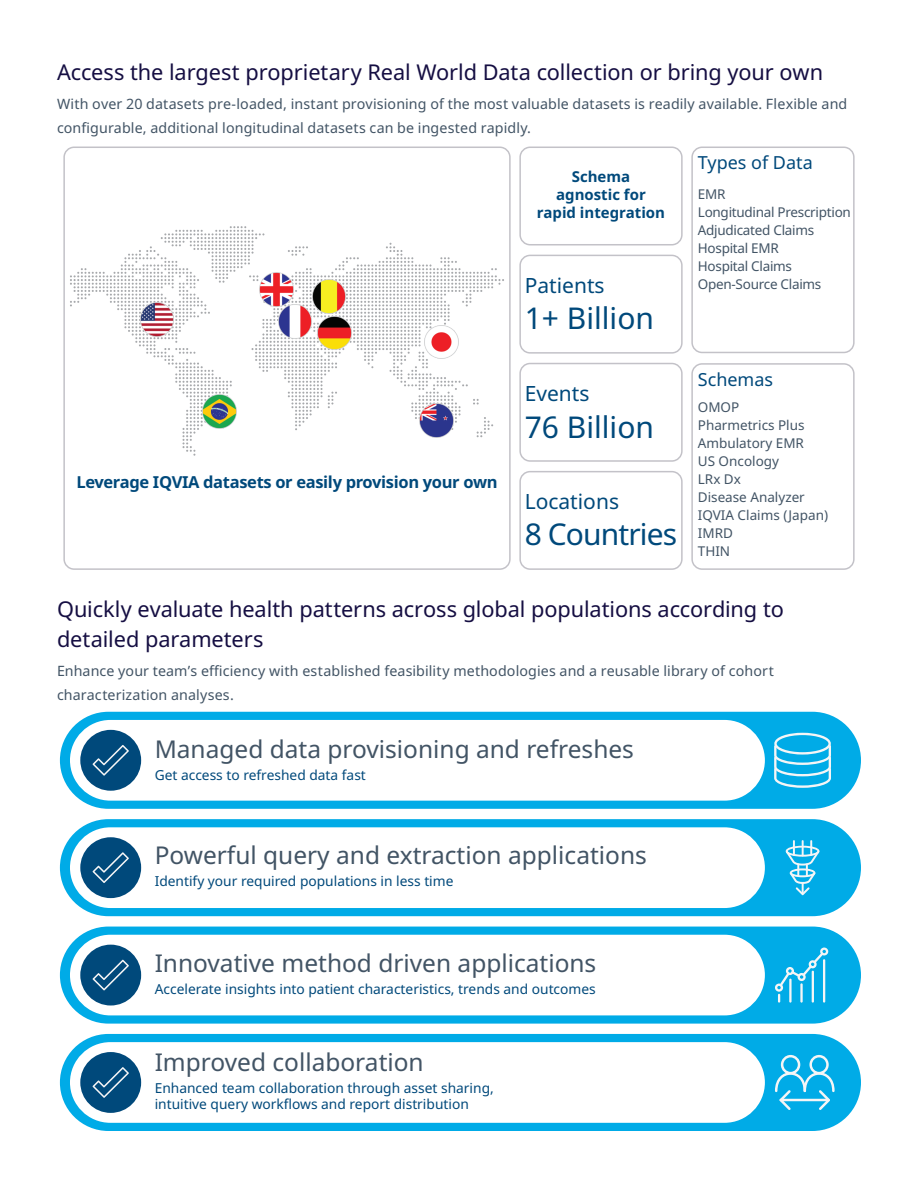
<style>
.page{position:relative;width:918px;height:1188px;background:#fff}
.page>*{position:absolute;margin:0;border:0;box-sizing:border-box;transform-origin:0 0}
.t1{font:30px "Noto Sans";color:#00497b}
.t2{font:30px "Noto Sans";letter-spacing:-.03em;color:#00497b}
.t3{font:24.45px "Noto Sans";color:#425465}
.t4{font:21.75px/30px "Noto Sans";letter-spacing:-.005em;color:#150e42}
.t5{font:21px "Noto Sans";color:#00497b}
.t6{font:18px "Noto Sans";color:#00497b}
.t7{font:700 16.5px "Noto Sans";letter-spacing:-.02em;color:#00497b}
.t8{font:700 15px/18px "Noto Sans";color:#00497b;text-align:center}
.t9{font:14.25px/24px "Noto Sans";letter-spacing:.01em;color:#425465}
.t10{font:13.8px/16.5px "Noto Sans";color:#00497b}
.t11{font:13.5px/18px "Noto Sans";color:#425465}
.t12{font:13.5px/18px "Noto Sans";letter-spacing:-.02em;color:#425465}
</style>
<div class="page">
<div style="left:691px;top:147px;width:164px;height:206px;border:2px solid #c3c2c8;border-radius:10px"></div>
<div style="left:691px;top:363px;width:164px;height:207px;border:2px solid #c3c2c8;border-radius:10px"></div>
<div style="left:519px;top:147px;width:164px;height:98px;border:2px solid #c3c2c8;border-radius:10px"></div>
<div style="left:519px;top:255px;width:164px;height:99px;border:2px solid #c3c2c8;border-radius:10px"></div>
<div style="left:519px;top:363px;width:164px;height:99px;border:2px solid #c3c2c8;border-radius:10px"></div>
<div style="left:519px;top:471px;width:164px;height:99px;border:2px solid #c3c2c8;border-radius:10px"></div>
<div style="left:63px;top:147px;width:448px;height:423px;border:2px solid #c3c2c8;border-radius:10px"></div>
<svg style="left:70px;top:226px;width:434px;height:230px"></svg>
<img style="left:425px;top:325px;width:33px;height:34px">
<img style="left:420px;top:404px;width:33px;height:33px">
<img style="left:140px;top:303px;width:34px;height:33px">
<img style="left:312px;top:280px;width:34px;height:33px">
<img style="left:318px;top:316px;width:33px;height:34px">
<img style="left:260px;top:273px;width:33px;height:33px">
<img style="left:278px;top:305px;width:34px;height:33px">
<img style="left:203px;top:395px;width:33px;height:33px">
<div style="left:60px;top:712px;width:801px;height:97px;background:#00abe7;border-radius:49px"></div>
<div style="left:70px;top:720px;width:695px;height:81px;background:#fff;border-radius:40px"></div>
<div style="left:80px;top:730px;width:61px;height:61px;background:#00497b;border-radius:50%"></div>
<svg style="left:93px;top:745px;width:36px;height:31px"></svg>
<svg style="left:774px;top:733px;width:57px;height:55px"></svg>
<div style="left:60px;top:819px;width:801px;height:97px;background:#00abe7;border-radius:49px"></div>
<div style="left:70px;top:827px;width:695px;height:81px;background:#fff;border-radius:40px"></div>
<div style="left:80px;top:837px;width:61px;height:61px;background:#00497b;border-radius:50%"></div>
<svg style="left:93px;top:852px;width:36px;height:31px"></svg>
<svg style="left:786px;top:840px;width:33px;height:55px"></svg>
<div style="left:60px;top:927px;width:801px;height:97px;background:#00abe7;border-radius:49px"></div>
<div style="left:70px;top:935px;width:695px;height:80px;background:#fff;border-radius:40px"></div>
<div style="left:80px;top:945px;width:61px;height:61px;background:#00497b;border-radius:50%"></div>
<svg style="left:93px;top:960px;width:36px;height:30px"></svg>
<svg style="left:775px;top:948px;width:53px;height:55px"></svg>
<div style="left:60px;top:1034px;width:801px;height:97px;background:#00abe7;border-radius:49px"></div>
<div style="left:70px;top:1042px;width:695px;height:81px;background:#fff;border-radius:40px"></div>
<div style="left:80px;top:1052px;width:61px;height:61px;background:#00497b;border-radius:50%"></div>
<svg style="left:93px;top:1067px;width:36px;height:31px"></svg>
<svg style="left:775px;top:1055px;width:60px;height:55px"></svg>
<h3 class="t4" style="left:57px;top:58px;width:768px">Access the largest proprietary Real World Data collection or bring your own</h3>
<p class="t9" style="left:57px;top:92px;width:792px">With over 20 datasets pre-loaded, instant provisioning of the most valuable datasets is readily available. Flexible and configurable, additional longitudinal datasets can be ingested rapidly.</p>
<p class="t6" style="left:698px;top:152px;width:116px">Types of Data</p>
<p class="t12" style="left:698px;top:185px;width:155px">EMR<br>Longitudinal Prescription<br>Adjudicated Claims<br>Hospital EMR<br>Hospital Claims<br>Open-Source Claims</p>
<p class="t8" style="left:537px;top:168px;width:130px">Schema<br>agnostic for rapid integration</p>
<h3 class="t5" style="left:525px;top:273px;width:81px">Patients</h3>
<h1 class="t1" style="left:525px;top:301px;width:131px">1+ Billion</h1>
<p class="t7" style="left:76px;top:473px;width:423px">Leverage IQVIA datasets or easily provision your own</p>
<h3 class="t5" style="left:525px;top:382px;width:66px">Events</h3>
<h1 class="t1" style="left:525px;top:410px;width:131px">76 Billion</h1>
<h3 class="t5" style="left:525px;top:489px;width:96px">Locations</h3>
<h1 class="t2" style="left:525px;top:517px;width:154px">8 Countries</h1>
<p class="t6" style="left:698px;top:369px;width:77px">Schemas</p>
<p class="t11" style="left:698px;top:398px;width:132px">OMOP<br>Pharmetrics Plus<br>Ambulatory EMR<br>US Oncology<br>LRx Dx<br>Disease Analyzer<br>IQVIA Claims (Japan)<br>IMRD<br>THIN</p>
<h3 class="t4" style="left:57px;top:595px;width:728px">Quickly evaluate health patterns across global populations according to detailed parameters</h3>
<p class="t9" style="left:57px;top:659px;width:718px">Enhance your team’s efficiency with established feasibility methodologies and a reusable library of cohort characterization analyses.</p>
<h2 class="t3" style="left:155px;top:736px;width:481px">Managed data provisioning and refreshes</h2>
<p class="t10" style="left:155px;top:767px;width:213px">Get access to refreshed data fast</p>
<h2 class="t3" style="left:155px;top:842px;width:494px">Powerful query and extraction applications</h2>
<p class="t10" style="left:155px;top:873px;width:300px">Identify your required populations in less time</p>
<h2 class="t3" style="left:155px;top:949px;width:443px">Innovative method driven applications</h2>
<p class="t10" style="left:155px;top:981px;width:443px">Accelerate insights into patient characteristics, trends and outcomes</p>
<h2 class="t3" style="left:155px;top:1048px;width:271px">Improved collaboration</h2>
<p class="t10" style="left:155px;top:1080px;width:341px">Enhanced team collaboration through asset sharing, intuitive query workflows and report distribution</p>
</div>
